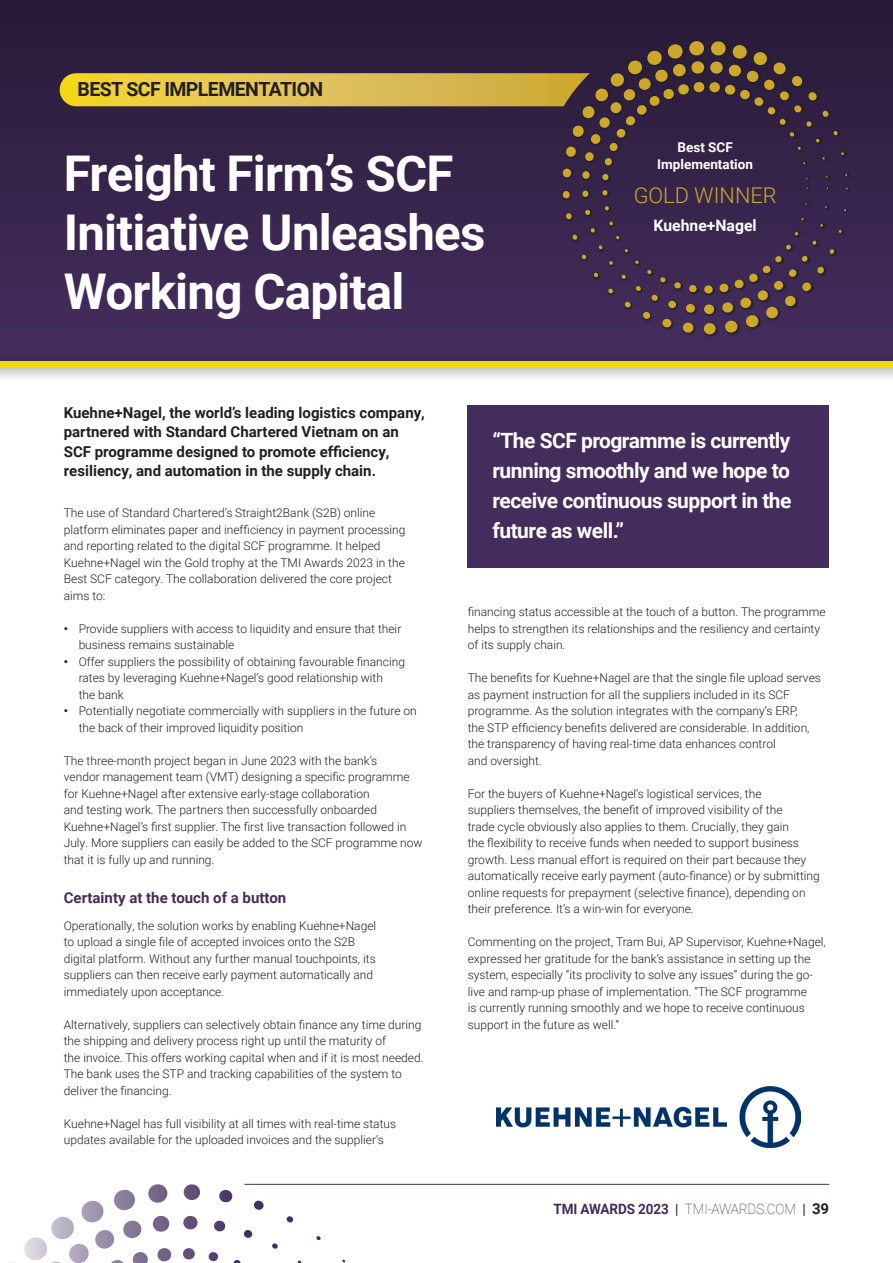
<style>
.page{position:relative;width:893px;height:1263px;background:#fff}
.page>*{position:absolute;margin:0;border:0;box-sizing:border-box;transform-origin:0 0}
.t1{font:700 49.2px/59.1px "Roboto";letter-spacing:-.015em;color:#fff}
.t2{font:300 21.75px "Roboto";color:#cda729}
.t3{font:700 21px/30px "Roboto";letter-spacing:-.025em;color:#fff;text-align:justify}
.t4{font:700 19.5px "Roboto";letter-spacing:-.03em;color:#231f20}
.t5{font:700 15.75px "Roboto";color:#fff}
.t6{font:700 15px/19.5px "Roboto";color:#231f20}
.t7{font:700 15px "Roboto";color:#442d5d}
.t8{font:700 14.25px "Roboto";letter-spacing:-.01em;color:#442d5d;scale:.95 1}
.t9{font:700 13.5px/16.2px "Roboto";color:#fff;text-align:center}
.t10{font:300 12px/16.5px "Roboto";color:#231f20}
.s1{font-weight:700}
.s2{font-weight:100;color:#231f20}
.s3{font-size:15px;color:#231f20}
</style>
<div class="page">
<hr style="left:244px;top:1184px;width:585px;height:1px;background:#442d5d">
<svg style="left:184px;top:1184px;width:16px;height:16px"></svg>
<svg style="left:219px;top:1189px;width:14px;height:14px"></svg>
<svg style="left:254px;top:1200px;width:10px;height:10px"></svg>
<svg style="left:286px;top:1216px;width:8px;height:7px"></svg>
<svg style="left:316px;top:1236px;width:5px;height:4px"></svg>
<svg style="left:183px;top:1248px;width:12px;height:11px"></svg>
<svg style="left:208px;top:1252px;width:10px;height:9px"></svg>
<svg style="left:233px;top:1260px;width:8px;height:3px"></svg>
<svg style="left:183px;top:1216px;width:15px;height:13px"></svg>
<svg style="left:214px;top:1220px;width:12px;height:12px"></svg>
<svg style="left:243px;top:1230px;width:10px;height:8px"></svg>
<svg style="left:272px;top:1243px;width:6px;height:6px"></svg>
<svg style="left:11px;top:1184px;width:160px;height:79px"></svg>
<div style="left:0;top:0;width:893px;height:342px;background:linear-gradient(to bottom,#271a36,#432c5c)"></div>
<div style="left:0;top:347px;width:893px;height:35px;background:#231f20;opacity:.75"></div>
<div style="left:0;top:361px;width:893px;height:7px;background:#f4d70d"></div>
<div style="left:562px;top:40px;width:288px;height:297px;background:#231f20;opacity:.75"></div>
<svg style="left:829px;top:249px;width:5px;height:5px"></svg>
<svg style="left:817px;top:266px;width:7px;height:8px"></svg>
<svg style="left:682px;top:322px;width:12px;height:11px"></svg>
<svg style="left:662px;top:318px;width:10px;height:10px"></svg>
<svg style="left:642px;top:311px;width:9px;height:8px"></svg>
<svg style="left:624px;top:301px;width:7px;height:7px"></svg>
<svg style="left:608px;top:288px;width:5px;height:6px"></svg>
<svg style="left:594px;top:272px;width:4px;height:5px"></svg>
<svg style="left:581px;top:254px;width:5px;height:5px"></svg>
<svg style="left:572px;top:234px;width:5px;height:6px"></svg>
<svg style="left:566px;top:213px;width:6px;height:7px"></svg>
<svg style="left:563px;top:191px;width:7px;height:7px"></svg>
<div style="left:689px;top:41px;width:15px;height:15px;background:#cda729;border-radius:7px"></div>
<svg style="left:795px;top:232px;width:3px;height:4px"></svg>
<svg style="left:786px;top:244px;width:5px;height:6px"></svg>
<svg style="left:689px;top:285px;width:8px;height:7px"></svg>
<svg style="left:674px;top:282px;width:7px;height:7px"></svg>
<svg style="left:660px;top:277px;width:6px;height:6px"></svg>
<svg style="left:647px;top:270px;width:5px;height:4px"></svg>
<svg style="left:635px;top:260px;width:4px;height:4px"></svg>
<svg style="left:609px;top:221px;width:4px;height:4px"></svg>
<svg style="left:605px;top:206px;width:4px;height:5px"></svg>
<svg style="left:602px;top:190px;width:5px;height:5px"></svg>
<div style="left:693px;top:82px;width:11px;height:10px;background:#cda729;border-radius:5px"></div>
<svg style="left:812px;top:240px;width:5px;height:5px"></svg>
<svg style="left:704px;top:256px;width:107px;height:78px;background:#543d4b"></svg>
<svg style="left:686px;top:304px;width:9px;height:9px"></svg>
<svg style="left:668px;top:300px;width:8px;height:8px"></svg>
<svg style="left:651px;top:294px;width:7px;height:7px"></svg>
<svg style="left:636px;top:286px;width:5px;height:5px"></svg>
<svg style="left:621px;top:274px;width:5px;height:5px"></svg>
<svg style="left:609px;top:261px;width:4px;height:4px"></svg>
<svg style="left:598px;top:245px;width:5px;height:5px"></svg>
<svg style="left:590px;top:228px;width:5px;height:5px"></svg>
<svg style="left:585px;top:209px;width:5px;height:6px"></svg>
<svg style="left:582px;top:190px;width:6px;height:7px"></svg>
<svg style="left:60px;top:44px;width:629px;height:136px;background:#574343"></svg>
<div style="left:691px;top:61px;width:13px;height:13px;background:#cda729;border-radius:6px"></div>
<svg style="left:709px;top:41px;width:135px;height:123px;background:#3e2c3d"></svg>
<div style="left:468px;top:405px;width:361px;height:163px;background:#442d5d"></div>
<img style="left:496px;top:1087px;width:305px;height:61px">
<h3 class="t4" style="left:78px;top:76px;width:247px">BEST SCF IMPLEMENTATION</h3>
<h1 class="t1" style="left:64px;top:142px;width:423px">Freight Firm’s SCF<br>Initiative Unleashes<br>Working Capital</h1>
<p class="t9" style="left:657px;top:139px;width:97px">Best SCF<br>Implementation</p>
<h2 class="t2" style="left:634px;top:180px;width:144px">GOLD WINNER</h2>
<h3 class="t5" style="left:654px;top:214px;width:105px">Kuehne+Nagel</h3>
<p class="t6" style="left:64px;top:402px;width:363px">Kuehne+Nagel, the world’s leading logistics company, partnered with Standard Chartered Vietnam on an SCF programme designed to promote efficiency, resiliency, and automation in the supply chain.</p>
<p class="t10" style="left:64px;top:504px;width:343px">The use of Standard Chartered’s Straight2Bank (S2B) online platform eliminates paper and inefficiency in payment processing and reporting related to the digital SCF programme. It helped Kuehne+Nagel win the Gold trophy at the TMI Awards 2023 in the Best SCF category. The collaboration delivered the core project aims to:</p>
<p class="t10" style="left:79px;top:620px;width:324px;text-indent:-15px"><span class="s1">•</span> Provide suppliers with access to liquidity and ensure that their business remains sustainable</p>
<p class="t10" style="left:79px;top:653px;width:328px;text-indent:-15px"><span class="s1">•</span> Offer suppliers the possibility of obtaining favourable financing rates by leveraging Kuehne+Nagel’s good relationship with<br>the bank</p>
<p class="t10" style="left:79px;top:702px;width:340px;text-indent:-15px"><span class="s1">•</span> Potentially negotiate commercially with suppliers in the future on the back of their improved liquidity position</p>
<p class="t10" style="left:64px;top:752px;width:360px">The three-month project began in June 2023 with the bank’s<br>vendor management team (VMT) designing a specific programme for Kuehne+Nagel after extensive early-stage collaboration<br>and testing work. The partners then successfully onboarded Kuehne+Nagel’s first supplier. The first live transaction followed in July. More suppliers can easily be added to the SCF programme now that it is fully up and running.</p>
<p class="t7" style="left:64px;top:887px;width:224px">Certainty at the touch of a button</p>
<p class="t10" style="left:64px;top:917px;width:314px">Operationally, the solution works by enabling Kuehne+Nagel to upload a single file of accepted invoices onto the S2B digital platform. Without any further manual touchpoints, its suppliers can then receive early payment automatically and immediately upon acceptance.</p>
<p class="t10" style="left:64px;top:1016px;width:361px">Alternatively, suppliers can selectively obtain finance any time during the shipping and delivery process right up until the maturity of<br>the invoice. This offers working capital when and if it is most needed.<br>The bank uses the STP and tracking capabilities of the system to deliver the financing.</p>
<p class="t10" style="left:64px;top:1115px;width:334px">Kuehne+Nagel has full visibility at all times with real-time status updates available for the uploaded invoices and the supplier’s</p>
<h3 class="t3" style="left:492px;top:424px;width:301px">“The SCF programme is currently running smoothly and we hope to receive continuous support in the future as well.”</h3>
<p class="t10" style="left:468px;top:603px;width:359px">financing status accessible at the touch of a button. The programme helps to strengthen its relationships and the resiliency and certainty of its supply chain.</p>
<p class="t10" style="left:468px;top:669px;width:355px">The benefits for Kuehne+Nagel are that the single file upload serves as payment instruction for all the suppliers included in its SCF programme. As the solution integrates with the company’s ERP,<br>the STP efficiency benefits delivered are considerable. In addition, the transparency of having real-time data enhances control<br>and oversight.</p>
<p class="t10" style="left:468px;top:785px;width:354px">For the buyers of Kuehne+Nagel’s logistical services, the<br>suppliers themselves, the benefit of improved visibility of the<br>trade cycle obviously also applies to them. Crucially, they gain<br>the flexibility to receive funds when needed to support business growth. Less manual effort is required on their part because they automatically receive early payment (auto-finance) or by submitting online requests for prepayment (selective finance), depending on their preference. It’s a win-win for everyone.</p>
<p class="t10" style="left:468px;top:933px;width:360px">Commenting on the project, Tram Bui, AP Supervisor, Kuehne+Nagel, expressed her gratitude for the bank’s assistance in setting up the system, especially “its proclivity to solve any issues” during the go&shy;live and ramp-up phase of implementation. “The SCF programme<br>is currently running smoothly and we hope to receive continuous support in the future as well.”</p>
<p class="t8" style="left:553px;top:1198px;width:292px">TMI AWARDS 2023 | <span class="s2">TMI-AWARDS.COM</span> | <span class="s3">39</span></p>
</div>
